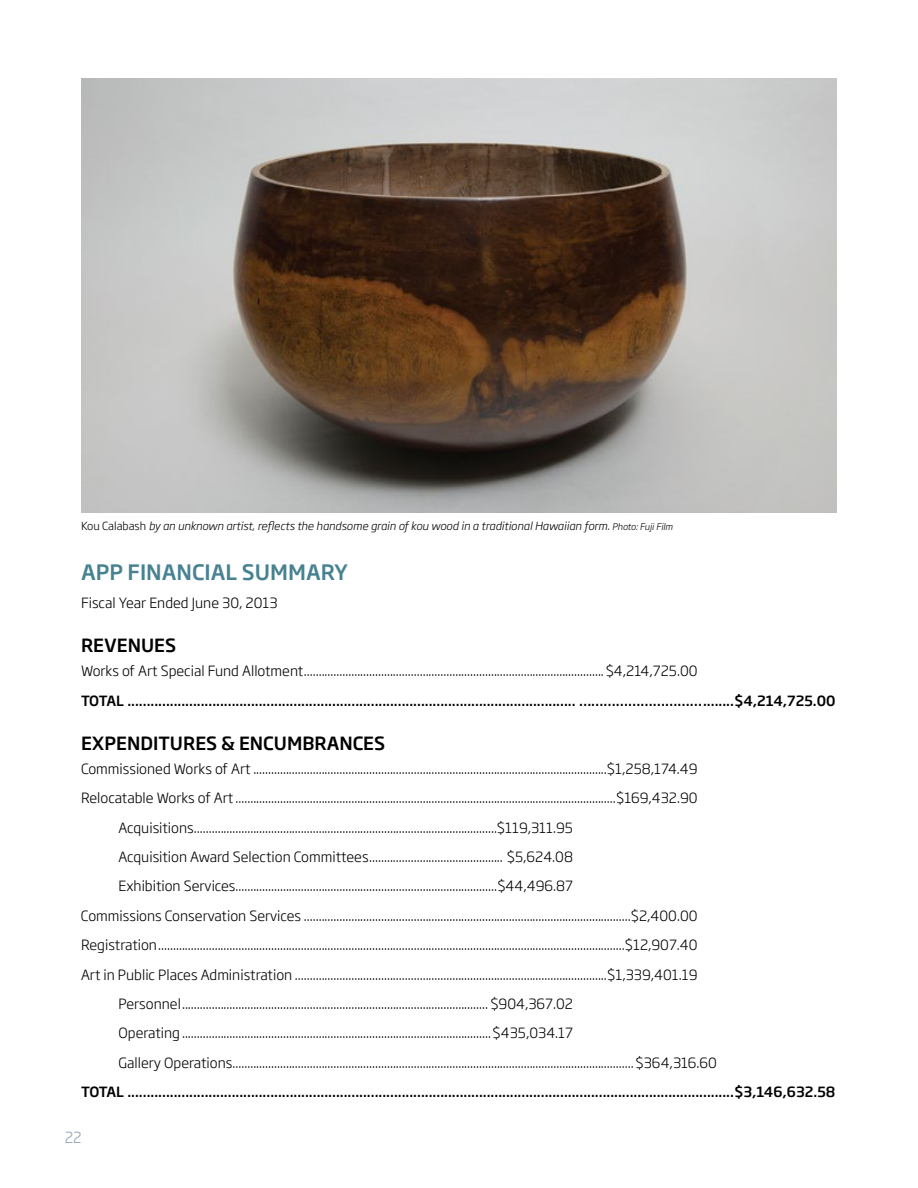
<style>
.page{position:relative;width:918px;height:1188px;background:#fff}
.page>*{position:absolute;margin:0;border:0;box-sizing:border-box;transform-origin:0 0}
.t1{font:500 21px "Soho Gothic Std";color:#478291}
.t2{font:500 18px "Soho Gothic Std";color:#000}
.t3{font:300 15px "Soho Gothic Std";color:#8ba1af;scale:.96 1}
.t4{font:300 13.95px "Soho Gothic Std";color:#000}
.t5{font:500 13.95px "Soho Gothic Std";color:#000}
.t6{font:italic 300 11.1px "Soho Gothic Std";color:#000}
.s1{font-style:normal}
.s2{font-size:9px}
</style>
<div class="page">
<img style="left:81px;top:79px;width:756px;height:434px">
<p class="t6" style="left:81px;top:519px;width:593px"><span class="s1">Kou Calabash</span> by an unknown artist, reflects the handsome grain of kou wood in a traditional Hawaiian form. <span class="s2">Photo: Fuji Film</span></p>
<h1 class="t1" style="left:81px;top:559px;width:269px">APP FINANCIAL SUMMARY</h1>
<p class="t4" style="left:81px;top:594px;width:198px">Fiscal Year Ended June 30, 2013</p>
<p class="t2" style="left:81px;top:634px;width:97px">REVENUES</p>
<p class="t4" style="left:81px;top:662px;width:618px">Works of Art Special Fund Allotment.....................................................................................................$4,214,725.00</p>
<p class="t5" style="left:81px;top:692px;width:756px">TOTAL .................................................................................................................... …………………………........$4,214,725.00</p>
<p class="t2" style="left:81px;top:732px;width:306px">EXPENDITURES &amp; ENCUMBRANCES</p>
<p class="t4" style="left:81px;top:760px;width:618px">Commissioned Works of Art .......................................................................................................................$1,258,174.49</p>
<p class="t4" style="left:81px;top:789px;width:618px">Relocatable Works of Art................................................................................................................................$169,432.90</p>
<p class="t4" style="left:119px;top:819px;width:456px">Acquisitions......................................................................................................$119,311.95</p>
<p class="t4" style="left:119px;top:848px;width:456px">Acquisition Award Selection Committees............................................. $5,624.08</p>
<p class="t4" style="left:118px;top:877px;width:456px">Exhibition Services........................................................................................$44,496.87</p>
<p class="t4" style="left:81px;top:907px;width:618px">Commissions Conservation Services ..............................................................................................................$2,400.00</p>
<p class="t4" style="left:81px;top:936px;width:618px">Registration.............................................................................................................................................................$12,907.40</p>
<p class="t4" style="left:81px;top:966px;width:618px">Art in Public Places Administration .........................................................................................................$1,339,401.19</p>
<p class="t4" style="left:119px;top:995px;width:456px">Personnel....................................................................................................... $904,367.02</p>
<p class="t4" style="left:119px;top:1024px;width:456px">Operating ........................................................................................................$435,034.17</p>
<p class="t4" style="left:119px;top:1054px;width:600px">Gallery Operations.......................................................................................................................................$364,316.60</p>
<p class="t5" style="left:81px;top:1083px;width:756px">TOTAL .............................................................................................................................................................$3,146,632.58</p>
<p class="t3" style="left:65px;top:1128px;width:19px">22</p>
</div>
